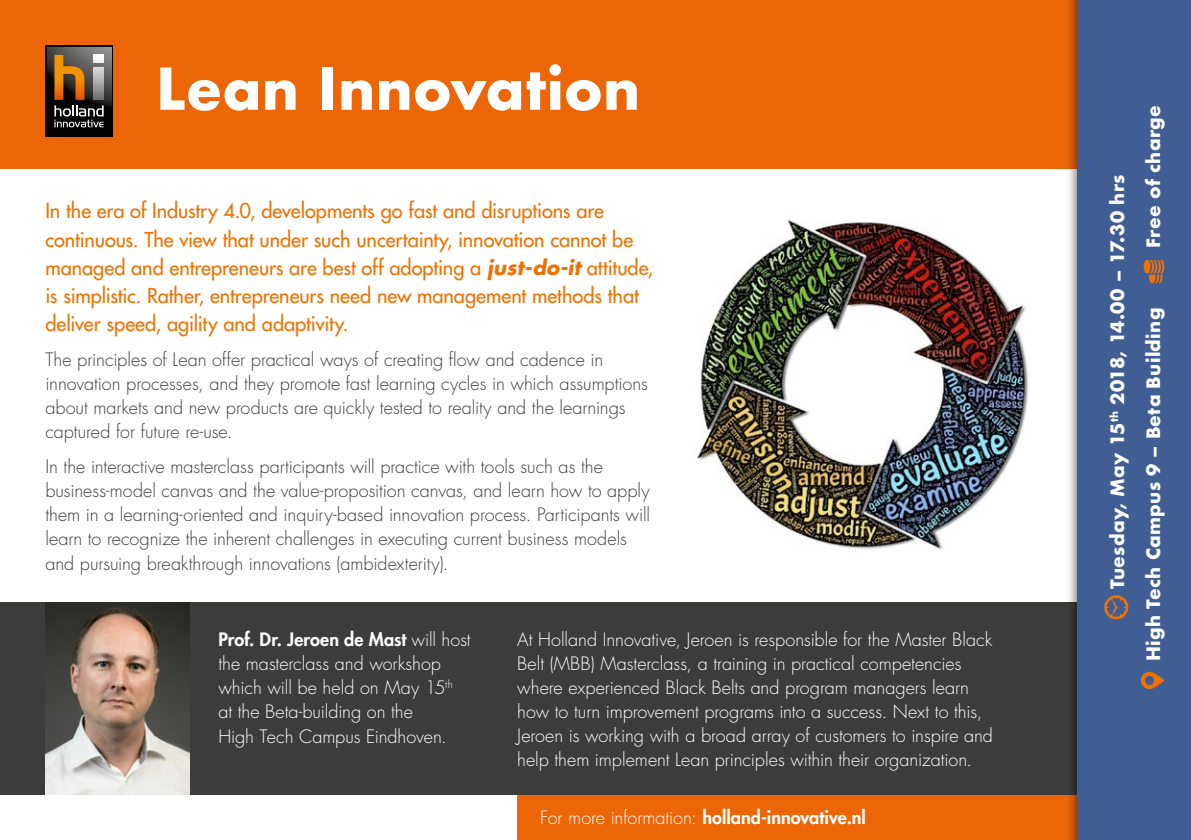
<style>
.page{position:relative;width:1191px;height:840px;background:#fff}
.page>*{position:absolute;margin:0;border:0;box-sizing:border-box;transform-origin:0 0}
.t1{font:700 56px "Futura";color:#fff}
.t2{font:20px/28px "Futura";letter-spacing:-.005em;color:#ee7203}
.t3{font:300 18px/24px "Futura";color:#3c3c3b}
.t4{font:300 18px/24px "Futura";color:#fff}
.t5{font:700 18px/36px "Futura";letter-spacing:.02em;color:#fff}
.t6{font:800 18px "Futura";color:#fff}
.s1{font-weight:700;font-style:italic}
.s2{font-weight:800}
.s3{font-weight:300}
</style>
<div class="page">
<div style="left:517px;top:793px;width:674px;height:46px;background:#ec6608"></div>
<div style="left:0;top:602px;width:1077px;height:192px;background:#3c3c3b"></div>
<img style="left:697px;top:220px;width:332px;height:330px">
<div style="left:0;top:0;width:1077px;height:169px;background:#ec6608"></div>
<div style="left:1065px;top:0;width:126px;height:839px;background:#000;opacity:.75"></div>
<div style="left:1077px;top:0;width:114px;height:839px;background:#415e94"></div>
<svg style="left:1104px;top:595px;width:24px;height:24px"></svg>
<svg style="left:1140px;top:671px;width:24px;height:17px"></svg>
<svg style="left:1143px;top:260px;width:21px;height:23px"></svg>
<svg style="left:45px;top:45px;width:68px;height:92px"></svg>
<svg style="left:47px;top:47px;width:64px;height:88px;background:#313030"></svg>
<svg style="left:54px;top:55px;width:50px;height:72px;background:#755d41"></svg>
<img style="left:45px;top:602px;width:144px;height:192px">
<h1 class="t1" style="left:156px;top:48px;width:486px">Lean Innovation</h1>
<p class="t2" style="left:45px;top:197px;width:609px">In the era of Industry 4.0, developments go fast and disruptions are continuous. The view that under such uncertainty, innovation cannot be managed and entrepreneurs are best off adopting a <span class="s1">just-do-it</span> attitude, is simplistic. Rather, entrepreneurs need new management methods that deliver speed, agility and adaptivity.</p>
<p class="t3" style="left:45px;top:347px;width:604px">The principles of Lean offer practical ways of creating flow and cadence in innovation processes, and they promote fast learning cycles in which assumptions about markets and new products are quickly tested to reality and the learnings captured for future re-use.</p>
<p class="t3" style="left:45px;top:455px;width:606px">In the interactive masterclass participants will practice with tools such as the business-model canvas and the value-proposition canvas, and learn how to apply them in a learning-oriented and inquiry-based innovation process. Participants will learn to recognize the inherent challenges in executing current business models and pursuing breakthrough innovations (ambidexterity).</p>
<p class="t4" style="left:218px;top:627px;width:254px"><span class="s2">Prof. Dr. Jeroen de Mast</span> will host the masterclass and workshop which will be held on May 15<sup>th </sup>at the Beta-building on the<br>High Tech Campus Eindhoven.</p>
<p class="t4" style="left:517px;top:627px;width:477px">At Holland Innovative, Jeroen is responsible for the Master Black Belt (MBB) Masterclass, a training in practical competencies where experienced Black Belts and program managers learn how to turn improvement programs into a success. Next to this, Jeroen is working with a broad array of customers to inspire and help them implement Lean principles within their organization.</p>
<p class="t6" style="left:540px;top:804px;width:327px"><span class="s3">For more information:</span> holland-innovative.nl</p>
<p class="t5" style="left:1135px;top:247px;width:144px;rotate:-90deg">Free of charge</p>
<p class="t5" style="left:1099px;top:661px;width:488px;text-indent:72px;rotate:-90deg">Tuesday, May 15<sup>th</sup> 2018, 14.00 – 17.30 hrs<br>High Tech Campus 9 – Beta Building</p>
</div>
